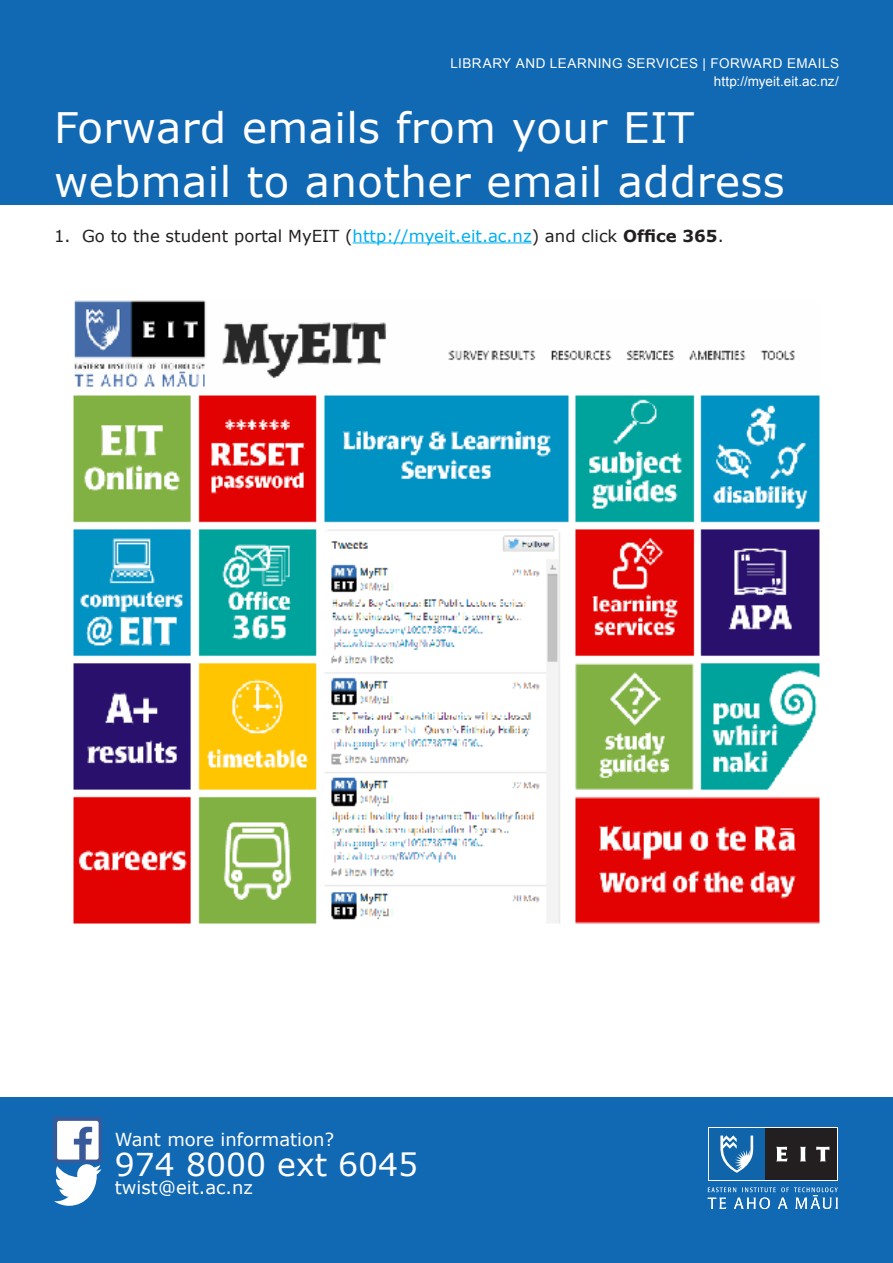
<style>
.page{position:relative;width:893px;height:1263px;background:#fff}
.page>*{position:absolute;margin:0;border:0;box-sizing:border-box;transform-origin:0 0}
.Body_Text{font:42px/53.8px "Verdana";letter-spacing:.01em;color:#fff}
.t1{font:31.5px "Verdana";color:#fff}
.t2{font:18px "Verdana";color:#fff}
.t3{font:16.5px "Verdana";color:#231f20}
.t4{font:13.5px "Arial";letter-spacing:.03em;color:#fff}
.t5{font:13.5px "Arial";letter-spacing:.005em;color:#fff}
.s1{color:#00aeef}
.s2{font-weight:700}
</style>
<div class="page">
<hr style="left:353px;top:242px;width:179px;height:1px;background:#00aeef">
<img style="left:73px;top:300px;width:747px;height:624px">
<div style="left:0;top:1097px;width:893px;height:166px;background:#1168b3"></div>
<svg style="left:708px;top:1127px;width:130px;height:54px"></svg>
<div style="left:765px;top:1128px;width:71px;height:51px;background:#231f20"></div>
<div style="left:709px;top:1128px;width:56px;height:51px;background:#1064a9"></div>
<svg style="left:776px;top:1147px;width:11px;height:14px"></svg>
<svg style="left:800px;top:1147px;width:6px;height:14px"></svg>
<svg style="left:816px;top:1147px;width:13px;height:14px"></svg>
<svg style="left:720px;top:1135px;width:33px;height:38px"></svg>
<svg style="left:708px;top:1187px;width:130px;height:22px"></svg>
<div style="left:0;top:0;width:893px;height:204px;background:#1168b3"></div>
<div style="left:54px;top:1117px;width:48px;height:46px;background:linear-gradient(to right,#395a99,#395a99)"></div>
<svg style="left:54px;top:1121px;width:48px;height:85px"></svg>
<p class="t4" style="left:450px;top:54px;width:390px">LIBRARY AND LEARNING SERVICES | FORWARD EMAILS</p>
<p class="t5" style="left:714px;top:72px;width:127px">http://myeit.eit.ac.nz/</p>
<p class="Body_Text" style="left:54px;top:100px;width:732px">Forward emails from your EIT webmail to another email address</p>
<p class="t3" style="left:54px;top:224px;width:671px">1. Go to the student portal MyEIT (<span class="s1">http://myeit.eit.ac.nz</span>) and click <span class="s2">Office 365</span>.</p>
<p class="t2" style="left:115px;top:1127px;width:221px">Want more information?</p>
<p class="t1" style="left:115px;top:1142px;width:305px">974 8000 ext 6045</p>
<p class="t2" style="left:115px;top:1175px;width:140px">twist@eit.ac.nz</p>
</div>
